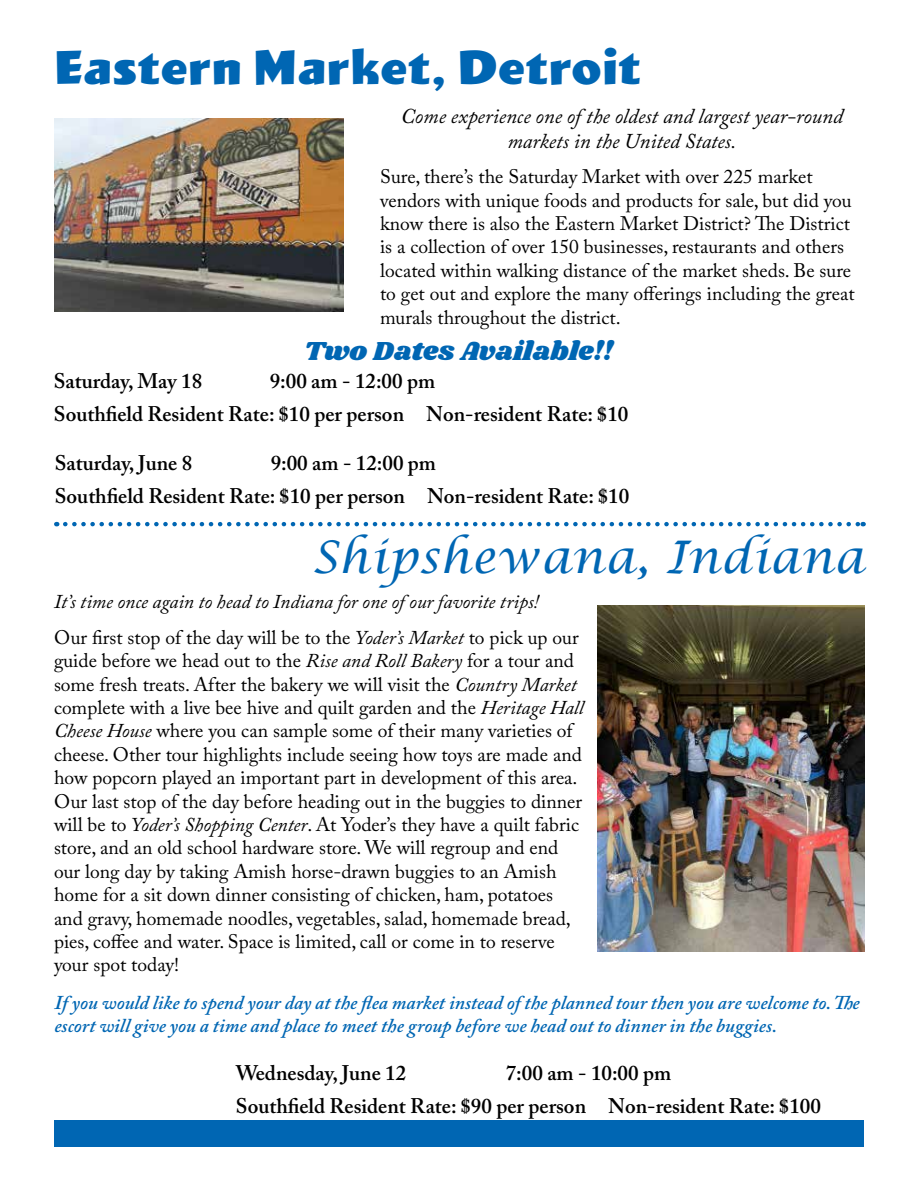
<style>
.page{position:relative;width:918px;height:1188px;background:#fff}
.page>*{position:absolute;margin:0;border:0;box-sizing:border-box;transform-origin:0 0}
.t1{font:700 45px "Wigwag";letter-spacing:.025em;color:#0066b3}
.t2{font:italic 45px "Lucida Calligraphy";letter-spacing:.025em;color:#0066b3}
.t3{font:27px "Shrikhand";color:#0066b3}
.t4{font:600 21px/33px "Adobe Caslon Pro";color:#000}
.t5{font:italic 21px/25.2px "Adobe Caslon Pro";color:#000;text-align:center}
.t6{font:19.5px/23.4px "Adobe Caslon Pro";color:#000}
.t7{font:italic 600 19.5px/23.4px "Adobe Caslon Pro";color:#0066b3}
.t8{font:italic 19.5px/35.4px "Adobe Caslon Pro";color:#000}
.s1{font-style:normal}
.s2{font-style:italic}
</style>
<div class="page">
<div style="left:54px;top:1120px;width:810px;height:27px;background:#0066b3"></div>
<svg style="left:65px;top:522px;width:799px;height:4px"></svg>
<img style="left:598px;top:606px;width:267px;height:345px">
<img style="left:54px;top:118px;width:290px;height:193px">
<h1 class="t1" style="left:55px;top:39px;width:587px">Eastern Market, Detroit</h1>
<p class="t5" style="left:401px;top:103px;width:443px">Come experience one of the oldest and largest year-round markets in the United States.</p>
<p class="t6" style="left:380px;top:165px;width:476px">Sure, there’s the Saturday Market with over 225 market vendors with unique foods and products for sale, but did you know there is also the Eastern Market District? The District is a collection of over 150 businesses, restaurants and others located within walking distance of the market sheds. Be sure to get out and explore the many offerings including the great murals throughout the district.</p>
<h2 class="t3" style="left:304px;top:333px;width:311px">Two Dates Available!!</h2>
<p class="t4" style="left:54px;top:364px;width:150px">Saturday, May 18</p>
<p class="t4" style="left:54px;top:364px;width:576px;text-indent:216px">9:00 am - 12:00 pm<br>Southfield Resident Rate: $10 per person Non-resident Rate: $10</p>
<p class="t4" style="left:55px;top:447px;width:139px">Saturday, June 8</p>
<p class="t4" style="left:55px;top:447px;width:576px;text-indent:216px">9:00 am - 12:00 pm<br>Southfield Resident Rate: $10 per person Non-resident Rate: $10</p>
<h1 class="t2" style="left:312px;top:530px;width:554px">Shipshewana, Indiana</h1>
<p class="t8" style="left:54px;top:584px;width:526px">It’s time once again to head to Indiana for one of our favorite trips!<br><span class="s1">Our first stop of the day will be to the</span> Yoder’s Market <span class="s1">to pick up our</span></p>
<p class="t6" style="left:54px;top:649px;width:531px">guide before we head out to the <span class="s2">Rise and Roll Bakery</span> for a tour and some fresh treats. After the bakery we will visit the <span class="s2">Country Market </span>complete with a live bee hive and quilt garden and the <span class="s2">Heritage Hall Cheese House</span> where you can sample some of their many varieties of cheese. Other tour highlights include seeing how toys are made and how popcorn played an important part in development of this area.<br>Our last stop of the day before heading out in the buggies to dinner will be to <span class="s2">Yoder’s Shopping Center</span>. At Yoder’s they have a quilt fabric store, and an old school hardware store. We will regroup and end our long day by taking Amish horse-drawn buggies to an Amish home for a sit down dinner consisting of chicken, ham, potatoes and gravy, homemade noodles, vegetables, salad, homemade bread, pies, coffee and water. Space is limited, call or come in to reserve your spot today!</p>
<p class="t7" style="left:54px;top:990px;width:807px">If you would like to spend your day at the flea market instead of the planned tour then you are welcome to. The escort will give you a time and place to meet the group before we head out to dinner in the buggies.</p>
<p class="t4" style="left:236px;top:1057px;width:172px">Wednesday, June 12</p>
<p class="t4" style="left:236px;top:1057px;width:587px;text-indent:270px">7:00 am - 10:00 pm<br>Southfield Resident Rate: $90 per person Non-resident Rate: $100</p>
</div>
